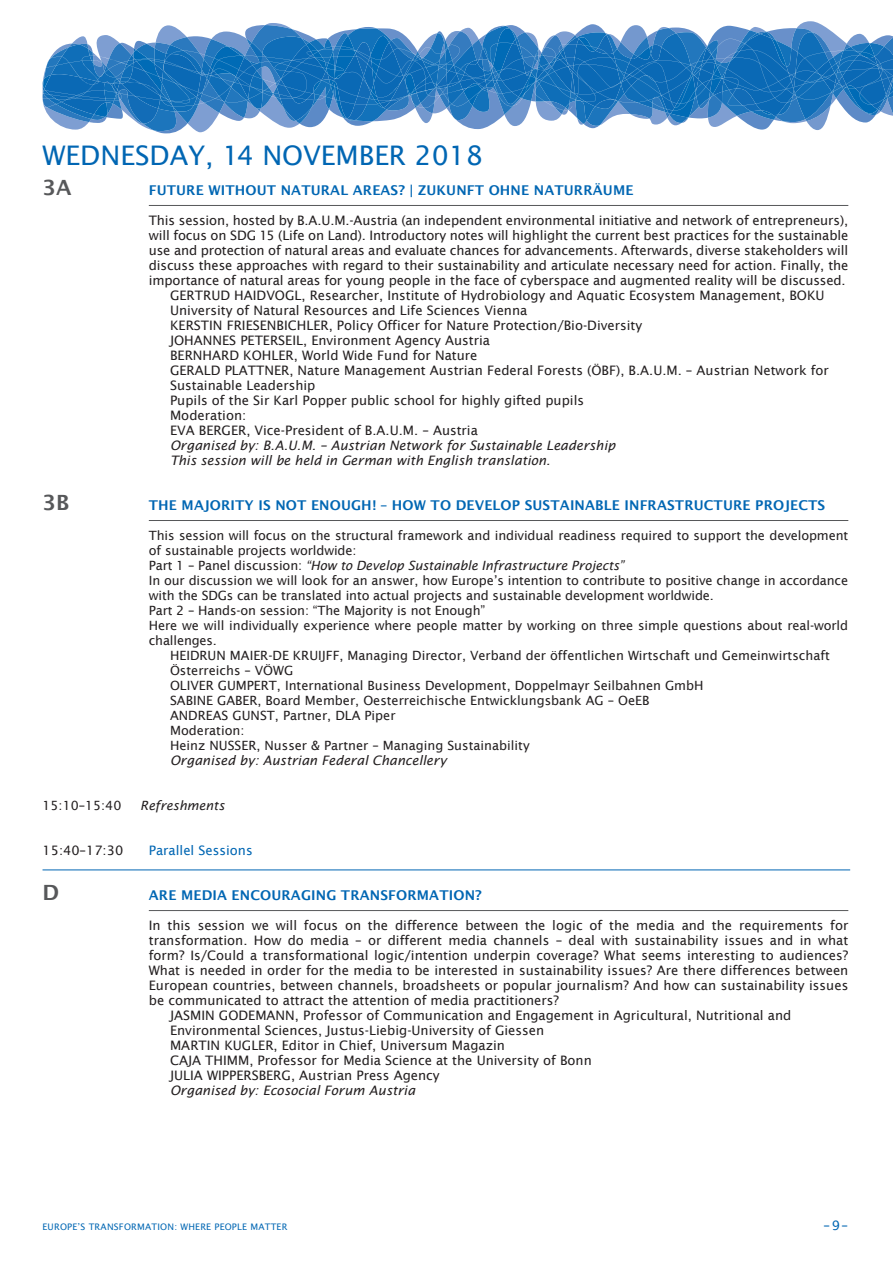
<style>
.page{position:relative;width:893px;height:1263px;background:#fff}
.page>*{position:absolute;margin:0;border:0;box-sizing:border-box;transform-origin:0 0}
.t1{font:27px "Lucida Sans";color:#0166b3}
.t2{font:600 21px "Lucida Sans";color:#57585a}
.t3{font:600 13.5px "Lucida Sans";letter-spacing:.01em;color:#0166b3}
.t4{font:13.05px/15px "Lucida Sans";color:#231f20}
.t5{font:italic 13.05px/15px "Lucida Sans";color:#231f20}
.t6{font:13.05px "Lucida Sans";color:#0166b3}
.t7{font:12.75px/15px "Lucida Sans";letter-spacing:-.01em;color:#231f20}
.t8{font:italic 12.75px "Lucida Sans";letter-spacing:-.01em;color:#231f20}
.t9{font:9px "Lucida Sans";letter-spacing:.025em;color:#0166b3}
.s1{font-style:normal}
</style>
<div class="page">
<svg style="left:46px;top:21px;width:847px;height:111px"></svg>
<svg style="left:46px;top:39px;width:847px;height:4px;background:#5c95cb"></svg>
<svg style="left:42px;top:43px;width:851px;height:67px;background:#2377bc"></svg>
<hr style="left:149px;top:205px;width:699px;height:1px;background:#57585a">
<hr style="left:149px;top:520px;width:699px;height:1px;background:#57585a">
<hr style="left:149px;top:910px;width:699px;height:1px;background:#57585a">
<hr style="left:43px;top:870px;width:807px;height:1px;background:#0166b3">
<h1 class="t1" style="left:43px;top:140px;width:20px">wednesda</h1>
<h1 class="t1" style="left:188px;top:140px;width:296px">y, 14 november 2018</h1>
<h2 class="t2" style="left:43px;top:176px;width:30px">3A</h2>
<p class="t3" style="left:149px;top:182px;width:486px">FUTURE WITHOUT NATURAL AREAS? | ZUKUNFT OHNE NATURRÄUME</p>
<p class="t4" style="left:149px;top:213px;width:701px">This session, hosted by B.A.U .M .-Austria (an independent environmental initiative and network of entrepreneurs),</p>
<p class="t4" style="left:149px;top:228px;width:701px">will focus on SDG 15 (Life on Land). Introductory notes will highlight the current best practices for the sustainable</p>
<p class="t4" style="left:149px;top:243px;width:701px">use and protection of natural areas and evaluate chances for advancements. Afterwards, diverse stakeholders will</p>
<p class="t4" style="left:149px;top:258px;width:701px">discuss these approaches with regard to their sustainability and articulate necessary need for action. Finally, the</p>
<p class="t4" style="left:149px;top:273px;width:698px">importance of natural areas for young people in the face of cyberspace and augmented reality will be discussed.</p>
<p class="t4" style="left:170px;top:288px;width:19px">Gertr</p>
<p class="t4" style="left:211px;top:288px;width:74px">ud Haidvogl</p>
<p class="t4" style="left:170px;top:288px;width:654px;text-indent:131px">, Researcher, Institute of Hydrobiology and Aquatic Ecosystem Management, BOKU<br>U niversity of Natural Resources and Life Sciences Vienna<br>Kerstin</p>
<p class="t4" style="left:227px;top:318px;width:15px">Friesen</p>
<p class="t4" style="left:277px;top:318px;width:16px">bichler</p>
<p class="t4" style="left:329px;top:318px;width:315px">, Policy Officer for Nature Protection/Bio-Diversity</p>
<p class="t4" style="left:170px;top:333px;width:14px">Johannes</p>
<p class="t4" style="left:240px;top:333px;width:8px">Peterseil</p>
<p class="t4" style="left:303px;top:333px;width:189px">, Environment Agency Austria</p>
<p class="t4" style="left:170px;top:348px;width:10px">Bernhard</p>
<p class="t4" style="left:243px;top:348px;width:18px">Kohler</p>
<p class="t4" style="left:294px;top:348px;width:185px">, World Wide Fund for Nature</p>
<p class="t4" style="left:170px;top:363px;width:19px">Gerald</p>
<p class="t4" style="left:225px;top:363px;width:9px">Plattner</p>
<p class="t4" style="left:170px;top:363px;width:660px;text-indent:119px">, Nature Management Austrian Federal Forests (ÖBF), B.A.U .M . – Austrian Network for Sustainable Leadership<br>Pupils of the Sir Karl Popper public school for highly gifted pupils<br>Moderation:<br>Eva Berger</p>
<p class="t4" style="left:246px;top:423px;width:233px">, Vice-President of B.A.U .M . – Austria</p>
<p class="t5" style="left:170px;top:438px;width:447px">Organised by: B.A.U.M. – Austrian Network for Sustainable Leadership<br>This session will be held in German with English translation.</p>
<h2 class="t2" style="left:43px;top:491px;width:26px">3B</h2>
<p class="t3" style="left:149px;top:497px;width:678px">THE MAJORITY IS NOT ENOUGH! – H OW TO DEVELOP SUSTAINABLE INFRASTRUCTURE PROJECTS</p>
<p class="t7" style="left:149px;top:528px;width:701px">This session will focus on the structural framework and individual readiness required to support the development</p>
<p class="t7" style="left:149px;top:543px;width:209px">of sustainable projects worldwide:</p>
<p class="t8" style="left:149px;top:558px;width:477px"><span class="s1">Part 1 – Panel discussion:</span> “How to Develop Sustainable Infrastructure Projects”</p>
<p class="t7" style="left:149px;top:573px;width:701px">In our discussion we will look for an answer, how Europe’s intention to contribute to positive change in accordance</p>
<p class="t7" style="left:149px;top:588px;width:567px">with the SDGs can be translated into actual projects and sustainable development worldwide.</p>
<p class="t7" style="left:149px;top:603px;width:338px">Part 2 – Hands-on session: “The Majority is not Enough”</p>
<p class="t7" style="left:149px;top:618px;width:701px">Here we will individually experience where people matter by working on three simple questions about real-world</p>
<p class="t7" style="left:149px;top:633px;width:70px">challenges.</p>
<p class="t7" style="left:170px;top:648px;width:18px">Heidr</p>
<p class="t7" style="left:208px;top:648px;width:31px">un Maier</p>
<p class="t7" style="left:268px;top:648px;width:56px">-de Kruijff</p>
<p class="t7" style="left:339px;top:648px;width:492px">, Managing Director, Verband der öffentlichen Wirtschaft und Gemeinwirtschaft</p>
<p class="t7" style="left:170px;top:663px;width:535px">Österreichs – VÖWG<br>Oliver Gumpert, International Business Development, Doppelmayr Seilbahnen GmbH<br>Sabine</p>
<p class="t7" style="left:217px;top:693px;width:432px">Gaber, Board Member, Oesterreichische Entwicklungsbank AG – OeEB</p>
<p class="t7" style="left:170px;top:708px;width:18px">Andreas</p>
<p class="t7" style="left:233px;top:708px;width:27px">Gunst</p>
<p class="t7" style="left:275px;top:708px;width:122px">, Partner, DLA Piper</p>
<p class="t7" style="left:170px;top:723px;width:361px">Moderation:<br>Heinz NUSSER, Nusser &amp; Partner – Managing Sustainability</p>
<p class="t5" style="left:170px;top:753px;width:278px">Organised by: Austrian Federal Chancellery</p>
<p class="t7" style="left:43px;top:798px;width:80px">15:10–15:40</p>
<p class="t8" style="left:140px;top:798px;width:86px">Refreshments</p>
<p class="t4" style="left:43px;top:843px;width:82px">15:40–17:30</p>
<p class="t6" style="left:149px;top:843px;width:105px">Parallel Sessions</p>
<h2 class="t2" style="left:43px;top:881px;width:18px">D</h2>
<p class="t3" style="left:149px;top:887px;width:335px">ARE M EDIA ENCOURAGING TRANSFORMATION?</p>
<p class="t4" style="left:149px;top:918px;width:701px">In this session we will focus on the difference between the logic of the media and the requirements for</p>
<p class="t4" style="left:149px;top:933px;width:701px">transformation. How do media – or different media channels – deal with sustainability issues and in what</p>
<p class="t4" style="left:149px;top:948px;width:701px">form? Is/Could a transformational logic/intention underpin coverage? What seems interesting to audiences?</p>
<p class="t4" style="left:149px;top:963px;width:701px">What is needed in order for the media to be interested in sustainability issues? Are there differences between</p>
<p class="t4" style="left:149px;top:978px;width:701px">European countries, between channels, broadsheets or popular journalism? And how can sustainability issues</p>
<p class="t4" style="left:149px;top:993px;width:412px">be communicated to attract the attention of media practitioners?</p>
<p class="t4" style="left:170px;top:1008px;width:68px">Jasmin Gode</p>
<p class="t4" style="left:255px;top:1008px;width:22px">mann</p>
<p class="t4" style="left:170px;top:1008px;width:623px;text-indent:125px">, Professor of Communication and Engagement in Agricultural, Nutritional and<br>Environmental Sciences, Justus-Liebig-U niversity of Giessen<br>Martin</p>
<p class="t4" style="left:224px;top:1038px;width:27px">Kugler</p>
<p class="t4" style="left:274px;top:1038px;width:233px">, Editor in Chief, U niversum Magazin</p>
<p class="t4" style="left:170px;top:1053px;width:18px">Caja</p>
<p class="t4" style="left:205px;top:1053px;width:388px">Thi mm, Professor for Media Science at the U niversity of Bonn</p>
<p class="t4" style="left:170px;top:1068px;width:21px">Julia</p>
<p class="t4" style="left:207px;top:1068px;width:68px">Wi ppersberg</p>
<p class="t4" style="left:291px;top:1068px;width:150px">, Austrian Press Agency</p>
<p class="t5" style="left:170px;top:1083px;width:247px">Organised by: Ecosocial Forum Austria</p>
<p class="t9" style="left:43px;top:1222px;width:60px">Europe’s Transfor</p>
<p class="t9" style="left:137px;top:1222px;width:15px">mation</p>
<p class="t9" style="left:174px;top:1222px;width:21px">: Where</p>
<p class="t9" style="left:214px;top:1222px;width:43px">people Matter</p>
<p class="t6" style="left:823px;top:1218px;width:26px">–9–</p>
</div>
